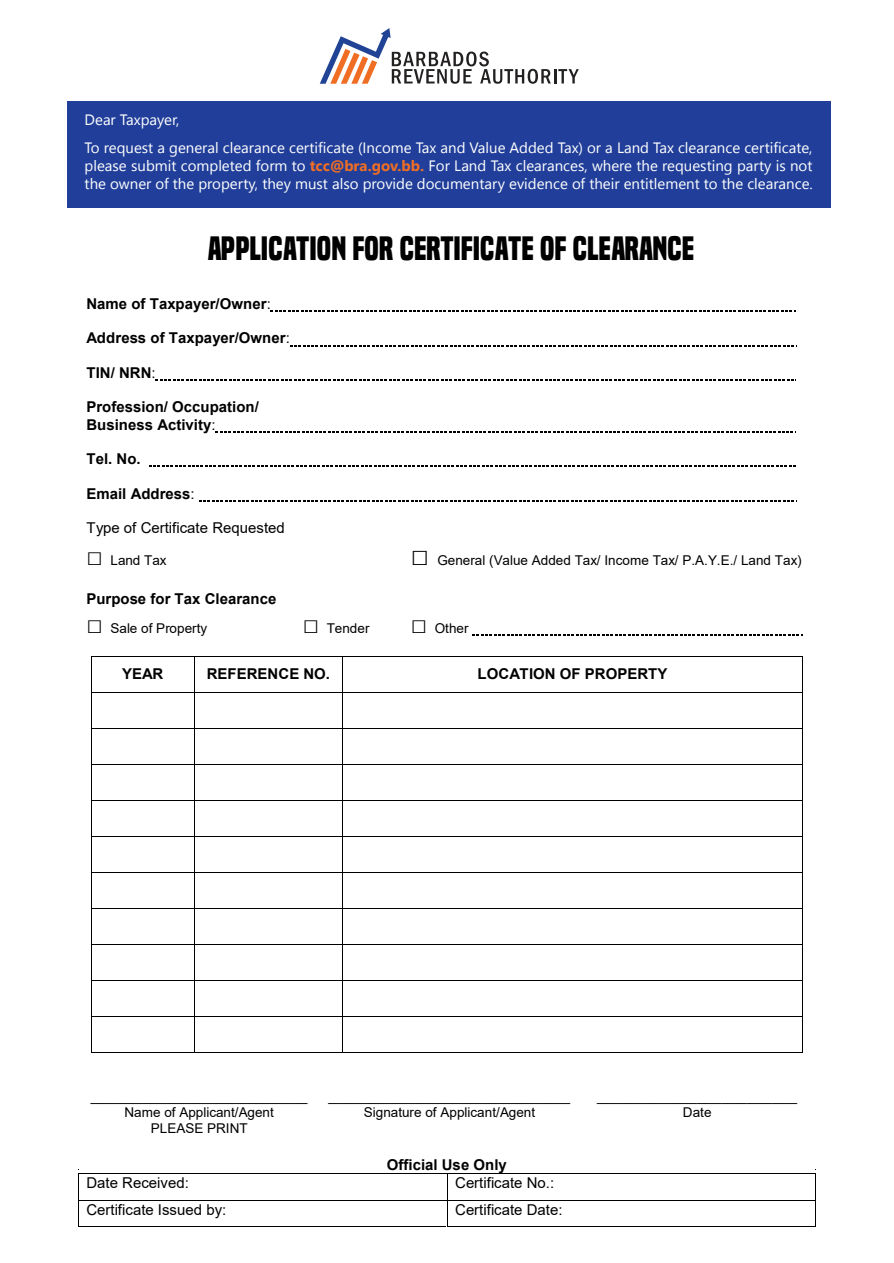
<style>
.page{position:relative;width:894px;height:1263px;background:#fff}
.page>*{position:absolute;margin:0;border:0;box-sizing:border-box;transform-origin:0 0}
.t1{font:700 31.5px "Built Titling Rg";color:#000}
.t2{font:15px/28.5px "Nirmala UI";color:#fff}
.t3{font:700 15px/17.1px "Arial";color:#000}
.t4{font:15px "Arial";color:#000}
.t5{font:13.5px "Arial";color:#000}
.s1{font-weight:700;color:#f06e24}
.s2{font-weight:400}
.s3{font-size:27px}
.s4{font-size:30px}
</style>
<div class="page">
<svg style="left:271px;top:310px;width:524px;height:2px"></svg>
<svg style="left:290px;top:345px;width:504px;height:1px"></svg>
<svg style="left:156px;top:379px;width:640px;height:1px"></svg>
<svg style="left:215px;top:431px;width:578px;height:1px"></svg>
<svg style="left:149px;top:466px;width:646px;height:1px"></svg>
<svg style="left:199px;top:500px;width:595px;height:1px"></svg>
<svg style="left:472px;top:634px;width:330px;height:1px"></svg>
<hr style="left:92px;top:656px;width:102px;height:1px;background:#000">
<hr style="left:194px;top:656px;width:148px;height:1px;background:#000">
<hr style="left:343px;top:656px;width:458px;height:1px;background:#000">
<hr style="left:91px;top:656px;width:1px;height:36px;background:#000">
<hr style="left:194px;top:656px;width:1px;height:36px;background:#000">
<hr style="left:342px;top:656px;width:1px;height:36px;background:#000">
<hr style="left:801px;top:656px;width:1px;height:36px;background:#000">
<hr style="left:92px;top:692px;width:102px;height:1px;background:#000">
<hr style="left:194px;top:692px;width:148px;height:1px;background:#000">
<hr style="left:343px;top:692px;width:458px;height:1px;background:#000">
<hr style="left:91px;top:692px;width:1px;height:36px;background:#000">
<hr style="left:194px;top:692px;width:1px;height:36px;background:#000">
<hr style="left:342px;top:692px;width:1px;height:36px;background:#000">
<hr style="left:801px;top:692px;width:1px;height:36px;background:#000">
<hr style="left:92px;top:728px;width:102px;height:1px;background:#000">
<hr style="left:194px;top:728px;width:148px;height:1px;background:#000">
<hr style="left:343px;top:728px;width:458px;height:1px;background:#000">
<hr style="left:91px;top:728px;width:1px;height:36px;background:#000">
<hr style="left:194px;top:728px;width:1px;height:36px;background:#000">
<hr style="left:342px;top:728px;width:1px;height:36px;background:#000">
<hr style="left:801px;top:728px;width:1px;height:36px;background:#000">
<hr style="left:92px;top:764px;width:102px;height:1px;background:#000">
<hr style="left:194px;top:764px;width:148px;height:1px;background:#000">
<hr style="left:343px;top:764px;width:458px;height:1px;background:#000">
<hr style="left:91px;top:764px;width:1px;height:36px;background:#000">
<hr style="left:194px;top:764px;width:1px;height:36px;background:#000">
<hr style="left:342px;top:764px;width:1px;height:36px;background:#000">
<hr style="left:801px;top:764px;width:1px;height:36px;background:#000">
<hr style="left:92px;top:800px;width:102px;height:1px;background:#000">
<hr style="left:194px;top:800px;width:148px;height:1px;background:#000">
<hr style="left:343px;top:800px;width:458px;height:1px;background:#000">
<hr style="left:91px;top:800px;width:1px;height:36px;background:#000">
<hr style="left:194px;top:800px;width:1px;height:36px;background:#000">
<hr style="left:342px;top:800px;width:1px;height:36px;background:#000">
<hr style="left:801px;top:800px;width:1px;height:36px;background:#000">
<hr style="left:92px;top:836px;width:102px;height:1px;background:#000">
<hr style="left:194px;top:836px;width:148px;height:1px;background:#000">
<hr style="left:343px;top:836px;width:458px;height:1px;background:#000">
<hr style="left:91px;top:836px;width:1px;height:36px;background:#000">
<hr style="left:194px;top:836px;width:1px;height:36px;background:#000">
<hr style="left:342px;top:836px;width:1px;height:36px;background:#000">
<hr style="left:801px;top:836px;width:1px;height:36px;background:#000">
<hr style="left:92px;top:872px;width:102px;height:1px;background:#000">
<hr style="left:194px;top:872px;width:148px;height:1px;background:#000">
<hr style="left:343px;top:872px;width:458px;height:1px;background:#000">
<hr style="left:91px;top:872px;width:1px;height:36px;background:#000">
<hr style="left:194px;top:872px;width:1px;height:36px;background:#000">
<hr style="left:342px;top:872px;width:1px;height:36px;background:#000">
<hr style="left:801px;top:872px;width:1px;height:36px;background:#000">
<hr style="left:92px;top:908px;width:102px;height:1px;background:#000">
<hr style="left:194px;top:908px;width:148px;height:1px;background:#000">
<hr style="left:343px;top:908px;width:458px;height:1px;background:#000">
<hr style="left:91px;top:908px;width:1px;height:36px;background:#000">
<hr style="left:194px;top:908px;width:1px;height:36px;background:#000">
<hr style="left:342px;top:908px;width:1px;height:36px;background:#000">
<hr style="left:801px;top:908px;width:1px;height:36px;background:#000">
<hr style="left:92px;top:944px;width:102px;height:1px;background:#000">
<hr style="left:194px;top:944px;width:148px;height:1px;background:#000">
<hr style="left:343px;top:944px;width:458px;height:1px;background:#000">
<hr style="left:91px;top:944px;width:1px;height:36px;background:#000">
<hr style="left:194px;top:944px;width:1px;height:36px;background:#000">
<hr style="left:342px;top:944px;width:1px;height:36px;background:#000">
<hr style="left:801px;top:944px;width:1px;height:36px;background:#000">
<hr style="left:92px;top:980px;width:102px;height:1px;background:#000">
<hr style="left:194px;top:980px;width:148px;height:1px;background:#000">
<hr style="left:343px;top:980px;width:458px;height:1px;background:#000">
<hr style="left:91px;top:980px;width:1px;height:36px;background:#000">
<hr style="left:194px;top:980px;width:1px;height:36px;background:#000">
<hr style="left:342px;top:980px;width:1px;height:36px;background:#000">
<hr style="left:801px;top:980px;width:1px;height:36px;background:#000">
<hr style="left:92px;top:1016px;width:102px;height:1px;background:#000">
<hr style="left:194px;top:1016px;width:148px;height:1px;background:#000">
<hr style="left:343px;top:1016px;width:458px;height:1px;background:#000">
<hr style="left:91px;top:1016px;width:1px;height:36px;background:#000">
<hr style="left:92px;top:1052px;width:102px;height:1px;background:#000">
<hr style="left:194px;top:1016px;width:1px;height:36px;background:#000">
<hr style="left:194px;top:1052px;width:148px;height:1px;background:#000">
<hr style="left:342px;top:1016px;width:1px;height:36px;background:#000">
<hr style="left:343px;top:1052px;width:458px;height:1px;background:#000">
<hr style="left:801px;top:1016px;width:1px;height:36px;background:#000">
<hr style="left:79px;top:1173px;width:367px;height:1px;background:#000">
<hr style="left:447px;top:1173px;width:368px;height:1px;background:#000">
<hr style="left:79px;top:1200px;width:367px;height:1px;background:#000">
<hr style="left:447px;top:1200px;width:368px;height:1px;background:#000">
<svg style="left:78px;top:1169px;width:1px;height:57px"></svg>
<hr style="left:78px;top:1226px;width:368px;height:1px;background:#000">
<hr style="left:447px;top:1226px;width:367px;height:1px;background:#000">
<svg style="left:815px;top:1169px;width:1px;height:57px"></svg>
<div style="left:67px;top:101px;width:762px;height:107px;background:#213f9a"></div>
<svg style="left:319px;top:28px;width:231px;height:56px"></svg>
<hr style="left:553px;top:69px;width:3px;height:14px;background:#232020">
<svg style="left:558px;top:69px;width:20px;height:14px"></svg>
<p class="t2" style="left:85px;top:104px;width:729px">Dear Taxpayer,<br>To request a general clearance certificate (Income Tax and Value Added Tax) or a Land Tax clearance certificate,</p>
<p class="t2" style="left:85px;top:156px;width:729px;line-height:18px">please submit completed form to <span class="s1">tcc@bra.gov.bb.</span> For Land Tax clearances, where the requesting party is not the owner of the property, they must also provide documentary evidence of their entitlement to the clearance.</p>
<h1 class="t1" style="left:208px;top:230px;width:488px">APPLICATION FOR CERTIFICATE OF CLEARANCE</h1>
<p class="t3" style="left:86px;top:295px;width:186px">Name of Taxpayer/Owner<span class="s2">:</span></p>
<p class="t3" style="left:86px;top:330px;width:205px">Address of Taxpayer/Owner<span class="s2">:</span></p>
<p class="t3" style="left:86px;top:364px;width:71px">TIN/ NRN<span class="s2">:</span></p>
<p class="t3" style="left:86px;top:399px;width:174px">Profession/ Occupation/<br>Business Activity<span class="s2">:</span></p>
<p class="t3" style="left:86px;top:450px;width:56px">Tel. No.</p>
<p class="t3" style="left:86px;top:485px;width:110px">Email Address<span class="s2">:</span></p>
<p class="t4" style="left:86px;top:518px;width:200px">Type of Certificate Requested</p>
<p class="t5" style="left:86px;top:550px;width:82px"><span class="s3">□</span> Land Tax</p>
<p class="t5" style="left:410px;top:550px;width:392px"><span class="s4">□</span> General (Value Added Tax/ Income Tax/ P.A.Y.E./ Land Tax)</p>
<p class="t3" style="left:86px;top:590px;width:191px">Purpose for Tax Clearance</p>
<p class="t5" style="left:86px;top:618px;width:122px"><span class="s3">□</span> Sale of Property</p>
<p class="t5" style="left:302px;top:618px;width:68px"><span class="s3">□</span> Tender</p>
<p class="t5" style="left:410px;top:618px;width:59px"><span class="s3">□</span> Other</p>
<p class="t3" style="left:122px;top:665px;width:43px">YEAR</p>
<p class="t3" style="left:207px;top:665px;width:125px">REFERENCE NO.</p>
<p class="t3" style="left:477px;top:665px;width:191px">LOCATION OF PROPERTY</p>
<p class="t4" style="left:91px;top:1085px;width:218px">__________________________</p>
<p class="t4" style="left:328px;top:1085px;width:243px">_____________________________</p>
<p class="t4" style="left:596px;top:1085px;width:201px">________________________</p>
<p class="t5" style="left:124px;top:1103px;width:151px">Name of Applicant/Agent</p>
<p class="t5" style="left:363px;top:1103px;width:173px">Signature of Applicant/Agent</p>
<p class="t5" style="left:682px;top:1103px;width:30px">Date</p>
<p class="t5" style="left:151px;top:1118px;width:98px">PLEASE PRINT</p>
<p class="t3" style="left:387px;top:1156px;width:121px">Official Use Only</p>
<p class="t4" style="left:86px;top:1172px;width:104px">Date Received:</p>
<p class="t4" style="left:455px;top:1172px;width:100px">Certificate No.:</p>
<p class="t4" style="left:86px;top:1199px;width:141px">Certificate Issued by:</p>
<p class="t4" style="left:455px;top:1199px;width:109px">Certificate Date:</p>
</div>
